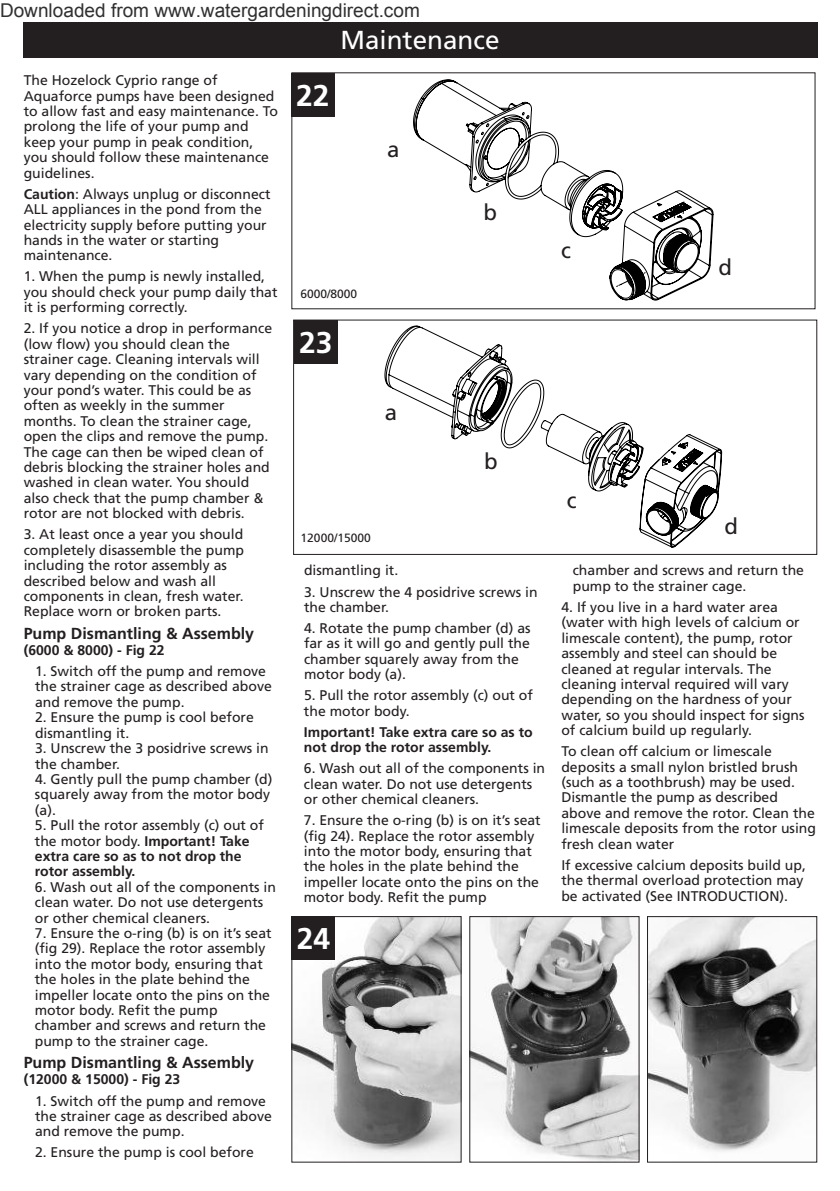
<style>
.page{position:relative;width:840px;height:1191px;background:#fff}
.page>*{position:absolute;margin:0;border:0;box-sizing:border-box;transform-origin:0 0}
.t1{font:700 30px "Frutiger";color:#fff}
.t2{font:26px "Frutiger";color:#fff}
.t3{font:22.2px "Frutiger";color:#231f20}
.t4{font:19px "Arial";color:#303030}
.t5{font:700 16px "Frutiger";color:#231f20}
.t6{font:14px/15.4px "Frutiger";color:#231f20}
.t7{font:700 14px/15.4px "Frutiger";color:#231f20}
.t8{font:12px "Frutiger";color:#231f20}
.s1{font-weight:700}
.s2{font-weight:400}
</style>
<div class="page">
<div style="left:23px;top:23px;width:793px;height:35px;background:#231f20"></div>
<svg style="left:384px;top:326px;width:337px;height:222px"></svg>
<svg style="left:388px;top:327px;width:241px;height:139px"></svg>
<div style="left:293px;top:319px;width:523px;height:236px;border:1px solid #231f20"></div>
<svg style="left:413px;top:79px;width:300px;height:221px"></svg>
<img style="left:293px;top:918px;width:166px;height:242px">
<img style="left:471px;top:918px;width:166px;height:242px">
<img style="left:648px;top:918px;width:166px;height:234px">
<div style="left:646px;top:916px;width:170px;height:246px;border:1px solid #231f20"></div>
<div style="left:292px;top:917px;width:43px;height:43px;background:#231f20"></div>
<div style="left:291px;top:73px;width:43px;height:43px;background:#231f20"></div>
<div style="left:294px;top:320px;width:43px;height:44px;background:#231f20"></div>
<h3 class="t4" style="left:0;top:-2px;width:421px">Downloaded from www.watergardeningdirect.com</h3>
<p class="t6" style="left:24px;top:74px;width:256px">The Hozelock Cyprio range of<br>Aquaforce pumps have been designed to allow fast and easy maintenance. To prolong the life of your pump and keep your pump in peak condition, you should follow these maintenance guidelines.</p>
<p class="t6" style="left:24px;top:187px;width:248px"><span class="s1">Caution</span>: Always unplug or disconnect<br>ALL appliances in the pond from the electricity supply before putting your hands in the water or starting maintenance.</p>
<p class="t6" style="left:24px;top:270px;width:255px">1. When the pump is newly installed, you should check your pump daily that it is performing correctly.</p>
<p class="t6" style="left:24px;top:322px;width:250px">2. If you notice a drop in performance (low flow) you should clean the strainer cage. Cleaning intervals will vary depending on the condition of your pond’s water. This could be as often as weekly in the summer months. To clean the strainer cage, open the clips and remove the pump.<br>The cage can then be wiped clean of debris blocking the strainer holes and washed in clean water. You should also check that the pump chamber &amp; rotor are not blocked with debris.</p>
<p class="t6" style="left:24px;top:528px;width:222px">3. At least once a year you should completely disassemble the pump including the rotor assembly as described below and wash all components in clean, fresh water.<br>Replace worn or broken parts.</p>
<p class="t5" style="left:24px;top:627px;width:232px">Pump Dismantling &amp; Assembly</p>
<p class="t7" style="left:24px;top:643px;width:142px">(6000 &amp; 8000) - Fig 22</p>
<p class="t6" style="left:35px;top:664px;width:238px">1. Switch off the pump and remove the strainer cage as described above and remove the pump.</p>
<p class="t6" style="left:35px;top:711px;width:220px">2. Ensure the pump is cool before dismantling it.</p>
<p class="t6" style="left:35px;top:741px;width:235px">3. Unscrew the 3 posidrive screws in the chamber.</p>
<p class="t6" style="left:35px;top:772px;width:239px">4. Gently pull the pump chamber (d) squarely away from the motor body (a).</p>
<p class="t7" style="left:35px;top:818px;width:230px"><span class="s2">5. Pull the rotor assembly (c) out of the motor body.</span> Important! Take extra care so as to not drop the rotor assembly.</p>
<p class="t6" style="left:35px;top:880px;width:242px">6. Wash out all of the components in clean water. Do not use detergents or other chemical cleaners.</p>
<p class="t6" style="left:35px;top:926px;width:238px">7. Ensure the o-ring (b) is on it’s seat (fig 29). Replace the rotor assembly into the motor body, ensuring that the holes in the plate behind the impeller locate onto the pins on the motor body. Refit the pump chamber and screws and return the pump to the strainer cage.</p>
<p class="t5" style="left:24px;top:1056px;width:232px">Pump Dismantling &amp; Assembly</p>
<p class="t7" style="left:24px;top:1073px;width:158px">(12000 &amp; 15000) - Fig 23</p>
<p class="t6" style="left:35px;top:1094px;width:238px">1. Switch off the pump and remove the strainer cage as described above and remove the pump.</p>
<p class="t6" style="left:35px;top:1146px;width:220px">2. Ensure the pump is cool before</p>
<h1 class="t1" style="left:296px;top:83px;width:35px">22</h1>
<h2 class="t2" style="left:340px;top:29px;width:160px">Maintenance</h2>
<h3 class="t3" style="left:387px;top:141px;width:14px">a</h3>
<h3 class="t3" style="left:483px;top:203px;width:15px">b</h3>
<p class="t8" style="left:300px;top:289px;width:58px">6000/8000</p>
<h1 class="t1" style="left:299px;top:330px;width:35px">23</h1>
<h3 class="t3" style="left:384px;top:403px;width:14px">a</h3>
<p class="t8" style="left:300px;top:533px;width:72px">12000/15000</p>
<h3 class="t3" style="left:484px;top:452px;width:15px">b</h3>
<p class="t6" style="left:304px;top:564px;width:96px">dismantling it.</p>
<p class="t6" style="left:304px;top:585px;width:235px">3. Unscrew the 4 posidrive screws in the chamber.</p>
<p class="t6" style="left:304px;top:621px;width:228px">4. Rotate the pump chamber (d) as far as it will go and gently pull the chamber squarely away from the motor body (a).</p>
<p class="t6" style="left:304px;top:689px;width:230px">5. Pull the rotor assembly (c) out of the motor body.</p>
<p class="t7" style="left:304px;top:725px;width:230px">Important! Take extra care so as to not drop the rotor assembly.</p>
<p class="t6" style="left:304px;top:761px;width:242px">6. Wash out all of the components in clean water. Do not use detergents or other chemical cleaners.</p>
<p class="t6" style="left:304px;top:813px;width:238px">7. Ensure the o-ring (b) is on it’s seat (fig 24). Replace the rotor assembly into the motor body, ensuring that the holes in the plate behind the impeller locate onto the pins on the motor body. Refit the pump</p>
<h1 class="t1" style="left:296px;top:927px;width:35px">24</h1>
<h3 class="t3" style="left:560px;top:241px;width:11px">c</h3>
<h3 class="t3" style="left:566px;top:491px;width:11px">c</h3>
<h3 class="t3" style="left:718px;top:258px;width:15px">d</h3>
<h3 class="t3" style="left:724px;top:517px;width:15px">d</h3>
<p class="t6" style="left:572px;top:564px;width:233px">chamber and screws and return the pump to the strainer cage.</p>
<p class="t6" style="left:561px;top:600px;width:244px">4. If you live in a hard water area (water with high levels of calcium or limescale content), the pump, rotor assembly and steel can should be cleaned at regular intervals. The cleaning interval required will vary depending on the hardness of your water, so you should inspect for signs of calcium build up regularly.</p>
<p class="t6" style="left:561px;top:744px;width:256px">To clean off calcium or limescale deposits a small nylon bristled brush (such as a toothbrush) may be used.<br>Dismantle the pump as described above and remove the rotor. Clean the limescale deposits from the rotor using fresh clean water</p>
<p class="t6" style="left:561px;top:858px;width:246px">If excessive calcium deposits build up, the thermal overload protection may be activated (See INTRODUCTION).</p>
</div>
